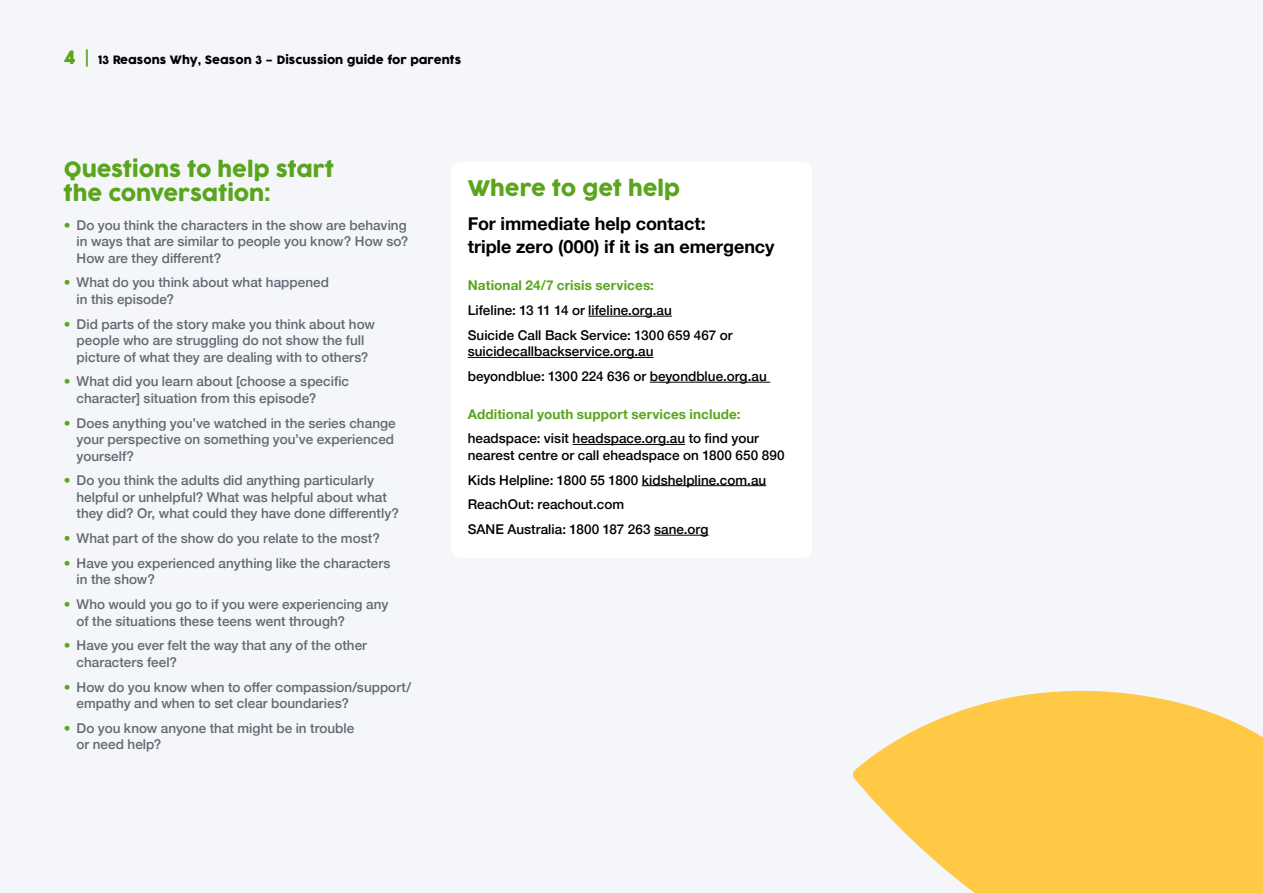
<style>
.page{position:relative;width:1263px;height:893px;background:#f5f6f9}
.page>*{position:absolute;margin:0;border:0;box-sizing:border-box;transform-origin:0 0}
.t1{font:21px/24px "Cocogoose";letter-spacing:-.005em;color:#5aa51d}
.t2{font:700 18px/22.5px "Helvetica Neue";letter-spacing:-.005em;color:#000}
.t3{font:500 13.5px/16.5px "Helvetica Neue";color:#616a74}
.t4{font:500 13.5px/24.8px "Helvetica Neue";color:#000}
.t5{font:700 13.5px "Helvetica Neue";letter-spacing:.01em;color:#5aa51d}
.t6{font:11.25px "Cocogoose";color:#000}
.s1{font-size:18px;color:#5aa51d}
.s2{font-weight:300;font-size:18px;color:#5aa51d}
.s3{color:#5aa51d}
</style>
<div class="page">
<svg style="left:853px;top:690px;width:410px;height:203px;fill:#ffc845"></svg>
<div style="left:451px;top:162px;width:361px;height:396px;background:#fff;border-radius:11px"></div>
<hr style="left:588px;top:316px;width:84px;height:1px;background:#000">
<hr style="left:468px;top:357px;width:185px;height:1px;background:#000">
<hr style="left:650px;top:382px;width:120px;height:1px;background:#000">
<hr style="left:572px;top:444px;width:113px;height:1px;background:#000">
<hr style="left:642px;top:485px;width:124px;height:1px;background:#000">
<hr style="left:654px;top:535px;width:54px;height:1px;background:#000">
<p class="t6" style="left:64px;top:52px;width:399px"><span class="s1">4</span> <span class="s2">|</span> 13 Reasons Why, Season 3 – Discussion guide for parents</p>
<h1 class="t1" style="left:64px;top:158px;width:272px">Questions to help start the conversation:</h1>
<p class="t3" style="left:77px;top:216px;width:333px;text-indent:-13px"><span class="s3">•</span> Do you think the characters in the show are behaving in ways that are similar to people you know? How so?<br>How are they different?</p>
<p class="t3" style="left:77px;top:273px;width:254px;text-indent:-13px"><span class="s3">•</span> What do you think about what happened in this episode?</p>
<p class="t3" style="left:64px;top:315px;width:313px;text-align:center"><span class="s3">•</span> Did parts of the story make you think about how people who are struggling do not show the full picture of what they are dealing with to others?</p>
<p class="t3" style="left:77px;top:372px;width:274px;text-indent:-13px"><span class="s3">•</span> What did you learn about [choose a specific character] situation from this episode?</p>
<p class="t3" style="left:77px;top:413px;width:321px;text-align:justify;text-indent:-13px"><span class="s3">•</span> Does anything you’ve watched in the series change your perspective on something you’ve experienced yourself?</p>
<p class="t3" style="left:77px;top:471px;width:324px;text-indent:-13px"><span class="s3">•</span> Do you think the adults did anything particularly helpful or unhelpful? What was helpful about what they did? Or, what could they have done differently?</p>
<p class="t3" style="left:64px;top:529px;width:318px"><span class="s3">•</span> What part of the show do you relate to the most?</p>
<p class="t3" style="left:77px;top:554px;width:316px;text-indent:-13px"><span class="s3">•</span> Have you experienced anything like the characters in the show?</p>
<p class="t3" style="left:77px;top:595px;width:313px;text-indent:-13px"><span class="s3">•</span> Who would you go to if you were experiencing any of the situations these teens went through?</p>
<p class="t3" style="left:77px;top:636px;width:292px;text-indent:-13px"><span class="s3">•</span> Have you ever felt the way that any of the other characters feel?</p>
<p class="t3" style="left:77px;top:677px;width:336px;text-indent:-13px"><span class="s3">•</span> How do you know when to offer compassion/support/ empathy and when to set clear boundaries?</p>
<p class="t3" style="left:77px;top:719px;width:279px;text-indent:-13px"><span class="s3">•</span> Do you know anyone that might be in trouble or need help?</p>
<h1 class="t1" style="left:468px;top:177px;width:214px">Where to get help</h1>
<h2 class="t2" style="left:468px;top:213px;width:308px">For immediate help contact:<br>triple zero (000) if it is an emergency</h2>
<p class="t5" style="left:468px;top:275px;width:188px">National 24/7 crisis services:</p>
<p class="t4" style="left:468px;top:297px;width:266px">Lifeline: 13 11 14 or lifeline.org.au<br>Suicide Call Back Service: 1300 659 467 or</p>
<p class="t4" style="left:468px;top:338px;width:300px">suicidecallbackservice.org.au<br>beyondblue: 1300 224 636 or beyondblue.org.au</p>
<p class="t5" style="left:468px;top:403px;width:274px">Additional youth support services include:</p>
<p class="t4" style="left:468px;top:429px;width:318px;line-height:16.5px">headspace: visit headspace.org.au to find your nearest centre or call eheadspace on 1800 650 890</p>
<p class="t4" style="left:468px;top:466px;width:300px">Kids Helpline: 1800 55 1800 kidshelpline.com.au<br>ReachOut: reachout.com<br>SANE Australia: 1800 187 263 sane.org</p>
</div>
